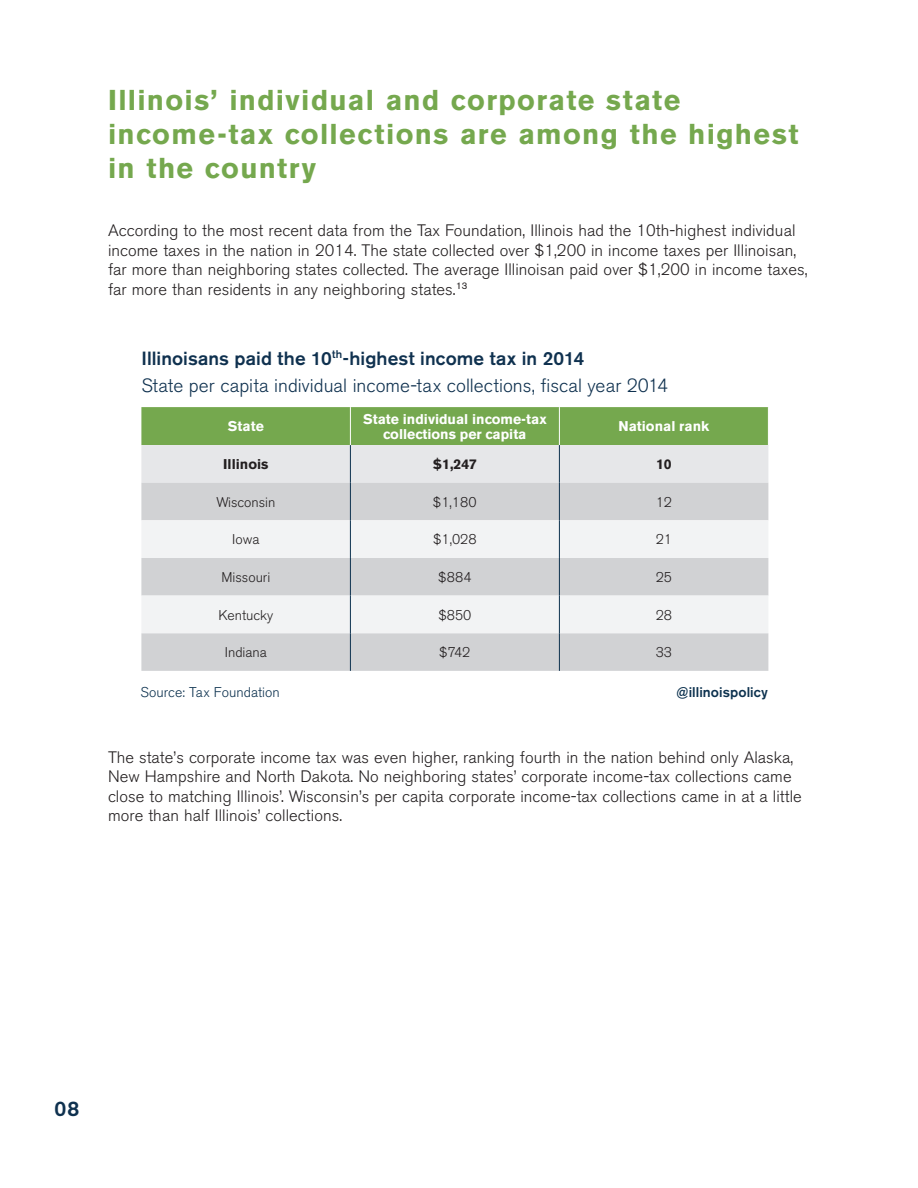
<style>
.page{position:relative;width:918px;height:1188px;background:#fff}
.page>*{position:absolute;margin:0;border:0;box-sizing:border-box;transform-origin:0 0}
.t1{font:700 28.5px/34.2px "Akzidenz Grotesk BE";letter-spacing:.05em;color:#75a84e}
.t2{font:500 21px "Akzidenz Grotesk BE";color:#0f314f}
.t3{font:300 18.9px/27.2px "Akzidenz Grotesk BE";color:#0f314f}
.t4{font:300 16.5px/19.5px "Akzidenz Grotesk BE";letter-spacing:.005em;color:#231f20}
.t5{font:300 14.1px "Akzidenz Grotesk BE";color:#231f20}
.t6{font:700 14.1px/14.9px "Akzidenz Grotesk BE";color:#fff;text-align:center}
.t7{font:300 14.1px "Akzidenz Grotesk BE";color:#0d324f}
.t8{font:700 14.1px "Akzidenz Grotesk BE";color:#231f20}
.t9{font:500 14.1px "Akzidenz Grotesk BE";letter-spacing:.005em;color:#0d324f}
.s1{font-weight:500}
</style>
<div class="page">
<svg style="left:141px;top:407px;width:627px;height:76px;background:#adc79b"></svg>
<div style="left:141px;top:483px;width:627px;height:188px;background:#d1d2d4"></div>
<svg style="left:141px;top:520px;width:627px;height:113px;fill:#f2f3f4"></svg>
<hr style="left:350px;top:407px;width:1px;height:38px;background:#fff">
<hr style="left:559px;top:407px;width:1px;height:38px;background:#fff">
<hr style="left:350px;top:445px;width:1px;height:38px;background:#0d324f">
<hr style="left:559px;top:445px;width:1px;height:38px;background:#0d324f">
<hr style="left:350px;top:483px;width:1px;height:37px;background:#0d324f">
<hr style="left:559px;top:483px;width:1px;height:37px;background:#0d324f">
<hr style="left:350px;top:520px;width:1px;height:38px;background:#0d324f">
<hr style="left:559px;top:520px;width:1px;height:38px;background:#0d324f">
<hr style="left:350px;top:558px;width:1px;height:38px;background:#0d324f">
<hr style="left:559px;top:558px;width:1px;height:38px;background:#0d324f">
<hr style="left:350px;top:596px;width:1px;height:37px;background:#0d324f">
<hr style="left:559px;top:596px;width:1px;height:37px;background:#0d324f">
<hr style="left:350px;top:633px;width:1px;height:38px;background:#0d324f">
<hr style="left:559px;top:633px;width:1px;height:38px;background:#0d324f">
<h1 class="t1" style="left:108px;top:83px;width:692px">Illinois’ individual and corporate state income-tax collections are among the highest in the country</h1>
<p class="t4" style="left:108px;top:223px;width:701px">According to the most recent data from the Tax Foundation, Illinois had the 10th-highest individual income taxes in the nation in 2014. The state collected over $1,200 in income taxes per Illinoisan, far more than neighboring states collected. The average Illinoisan paid over $1,200 in income taxes, far more than residents in any neighboring states.<sup>13</sup></p>
<p class="t3" style="left:141px;top:347px;width:528px"><span class="s1">Illinoisans paid the 10</span><sup>th</sup><span class="s1">-highest income tax in 2014<br></span>State per capita individual income-tax collections, fiscal year 2014</p>
<p class="t6" style="left:228px;top:419px;width:37px">State</p>
<p class="t6" style="left:363px;top:412px;width:185px">State individual income-tax collections per capita</p>
<p class="t6" style="left:618px;top:419px;width:92px">National rank</p>
<p class="t8" style="left:223px;top:456px;width:47px">Illinois</p>
<p class="t8" style="left:433px;top:456px;width:46px">$1,247</p>
<p class="t8" style="left:656px;top:456px;width:17px">10</p>
<p class="t5" style="left:216px;top:497px;width:61px">Wisconsin</p>
<p class="t5" style="left:433px;top:497px;width:45px">$1,180</p>
<p class="t5" style="left:656px;top:497px;width:18px">12</p>
<p class="t5" style="left:232px;top:534px;width:29px">Iowa</p>
<p class="t5" style="left:433px;top:534px;width:45px">$1,028</p>
<p class="t5" style="left:656px;top:534px;width:18px">21</p>
<p class="t5" style="left:221px;top:572px;width:50px">Missouri</p>
<p class="t5" style="left:438px;top:572px;width:35px">$884</p>
<p class="t5" style="left:656px;top:572px;width:18px">25</p>
<p class="t5" style="left:219px;top:610px;width:56px">Kentucky</p>
<p class="t5" style="left:438px;top:610px;width:35px">$850</p>
<p class="t5" style="left:656px;top:610px;width:18px">28</p>
<p class="t5" style="left:225px;top:647px;width:44px">Indiana</p>
<p class="t5" style="left:439px;top:647px;width:33px">$742</p>
<p class="t5" style="left:656px;top:647px;width:18px">33</p>
<p class="t9" style="left:676px;top:683px;width:93px">@illinoispolicy</p>
<p class="t7" style="left:141px;top:687px;width:141px">Source: Tax Foundation</p>
<p class="t4" style="left:108px;top:749px;width:695px">The state’s corporate income tax was even higher, ranking fourth in the nation behind only Alaska, New Hampshire and North Dakota. No neighboring states’ corporate income-tax collections came close to matching Illinois’. Wisconsin’s per capita corporate income-tax collections came in at a little more than half Illinois’ collections.</p>
<p class="t2" style="left:54px;top:1096px;width:26px">08</p>
</div>
